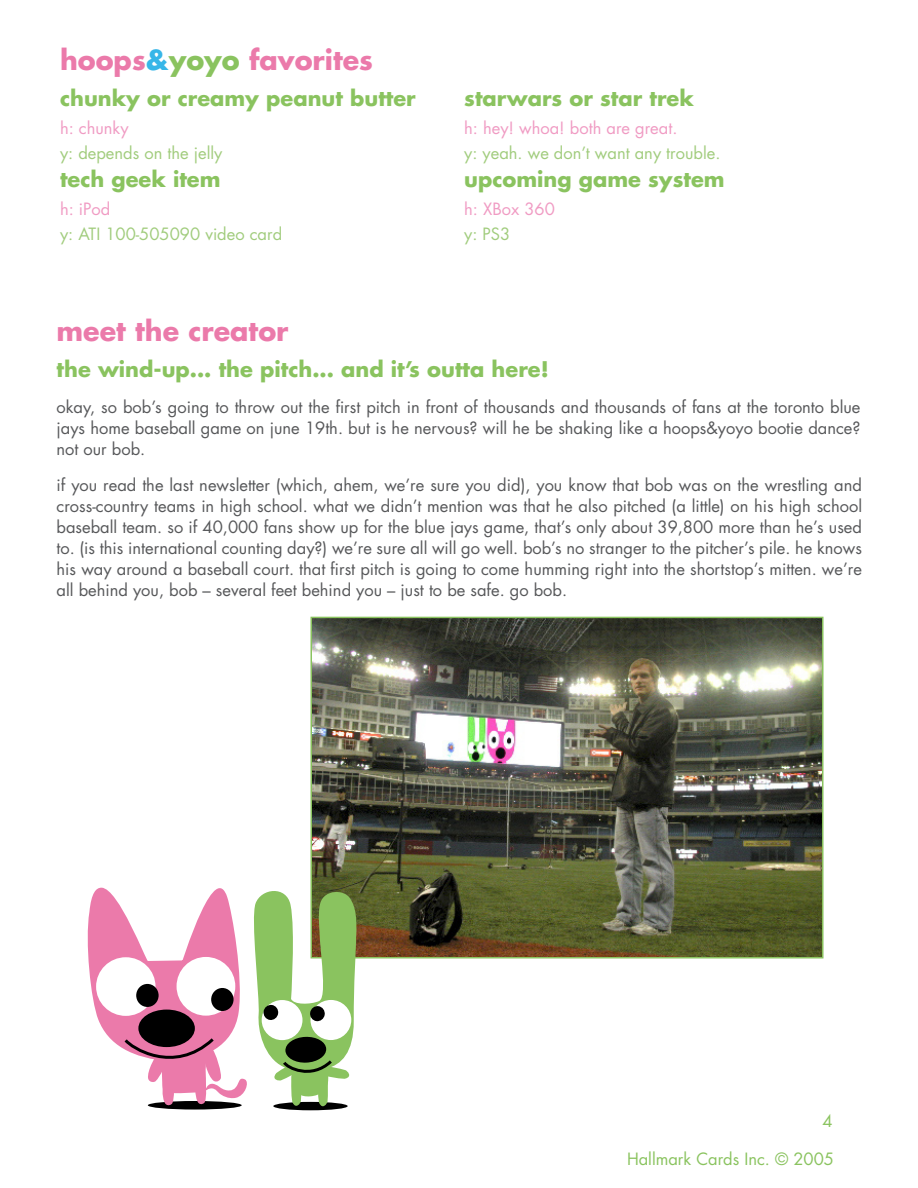
<style>
.page{position:relative;width:918px;height:1188px;background:#fff}
.page>*{position:absolute;margin:0;border:0;box-sizing:border-box;transform-origin:0 0}
.t1{font:700 27px "Futura";color:#eb7aaa}
.t2{font:700 21px "Futura";color:#8ac35f}
.t3{font:16.5px/21px "Futura";color:#57585a;text-align:justify}
.t4{font:16.5px "Futura";color:#a1cc7d}
.t5{font:16.5px "Futura";color:#f09bc3}
.t6{font:16.5px "Futura";color:#8ac35f}
.s1{color:#37b6e8}
.s2{color:#8ac35f}
</style>
<div class="page">
<img style="left:314px;top:620px;width:506px;height:335px">
<div style="left:311px;top:617px;width:512px;height:341px;border:2px solid #8ac35f"></div>
<svg style="left:87px;top:887px;width:34px;height:160px;fill:#eb7aaa"></svg>
<div style="left:96px;top:957px;width:60px;height:59px;background:#fff;border-radius:50%"></div>
<svg style="left:121px;top:885px;width:241px;height:225px"></svg>
<h1 class="t1" style="left:60px;top:41px;width:315px">hoops<span class="s1">&amp;</span><span class="s2">yoyo</span> favorites</h1>
<p class="t2" style="left:60px;top:84px;width:357px">chunky or creamy peanut butter</p>
<p class="t2" style="left:464px;top:84px;width:231px">starwars or star trek</p>
<p class="t5" style="left:60px;top:116px;width:70px">h: chunky</p>
<p class="t5" style="left:464px;top:116px;width:215px">h: hey! whoa! both are great.</p>
<p class="t4" style="left:60px;top:141px;width:164px">y: depends on the jelly</p>
<p class="t4" style="left:464px;top:141px;width:258px">y: yeah. we don’t want any trouble.</p>
<p class="t2" style="left:60px;top:165px;width:162px">tech geek item</p>
<p class="t2" style="left:464px;top:165px;width:262px">upcoming game system</p>
<p class="t5" style="left:60px;top:198px;width:52px">h: iPod</p>
<p class="t5" style="left:464px;top:198px;width:92px">h: XBox 360</p>
<p class="t4" style="left:60px;top:222px;width:224px">y: ATI 100-505090 video card</p>
<p class="t4" style="left:464px;top:222px;width:48px">y: PS3</p>
<h1 class="t1" style="left:57px;top:312px;width:233px">meet the creator</h1>
<p class="t2" style="left:57px;top:354px;width:494px">the wind-up... the pitch... and it’s outta here!</p>
<p class="t3" style="left:57px;top:396px;width:806px">okay, so bob’s going to throw out the first pitch in front of thousands and thousands of fans at the toronto blue jays home baseball game on june 19th. but is he nervous? will he be shaking like a hoops&amp;yoyo bootie dance? not our bob.</p>
<p class="t3" style="left:57px;top:474px;width:807px">if you read the last newsletter (which, ahem, we’re sure you did), you know that bob was on the wrestling and cross-country teams in high school. what we didn’t mention was that he also pitched (a little) on his high school baseball team. so if 40,000 fans show up for the blue jays game, that’s only about 39,800 more than he’s used to. (is this international counting day?) we’re sure all will go well. bob’s no stranger to the pitcher’s pile. he knows his way around a baseball court. that first pitch is going to come humming right into the shortstop’s mitten. we’re all behind you, bob – several feet behind you – just to be safe. go bob.</p>
<p class="t6" style="left:822px;top:1110px;width:12px">4</p>
<p class="t6" style="left:627px;top:1147px;width:209px">Hallmark Cards Inc. © 2005</p>
</div>
